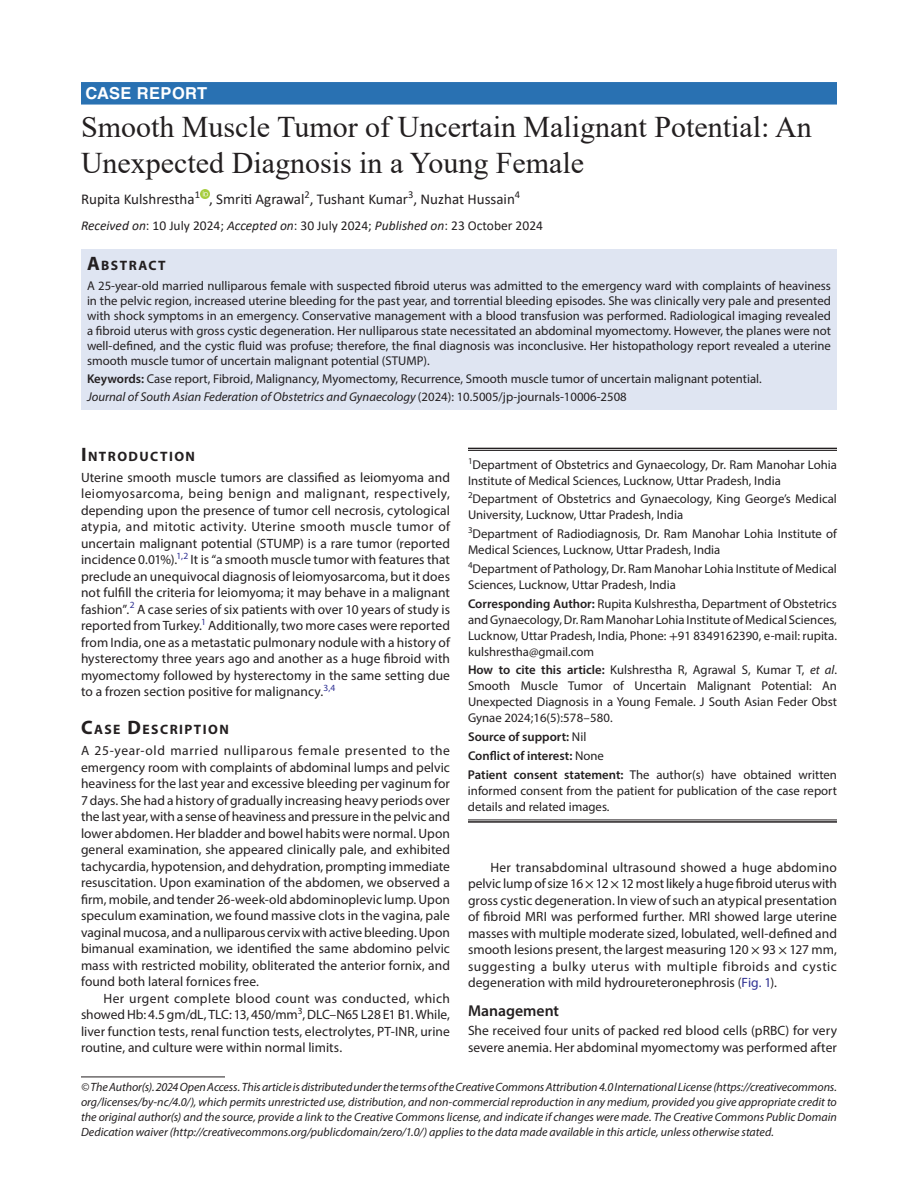
<style>
.page{position:relative;width:918px;height:1188px;background:#fff}
.page>*{position:absolute;margin:0;border:0;box-sizing:border-box;transform-origin:0 0}
.t1{font:30px/36px "Times New Roman";color:#231f20}
.ArticleType{font:700 16.5px "Helvetica LT Std";letter-spacing:.025em;color:#fff}
.Head-2{font:600 15.75px "Myriad Pro";color:#231f20}
.AuthorName{font:15px "Calibri";color:#231f20}
.Head-1{font:700 13.65px "Myriad Pro";letter-spacing:.105em;color:#231f20}
.Head-1-first{font:700 13.65px "Myriad Pro";letter-spacing:.105em;color:#231f20}
.AbstractTitle{font:700 13.65px "Myriad Pro";letter-spacing:.105em;color:#231f20}
.Para-NoIndent{font:13.5px/16.5px "Myriad Pro";letter-spacing:.005em;color:#231f20;text-align:justify}
.Para-Indent{font:13.5px/16.5px "Myriad Pro";letter-spacing:.005em;color:#231f20;text-align:justify}
.PAS_History{font:13.5px "Calibri";color:#231f20}
.Abstract-Para-first{font:12.75px/15px "Myriad Pro";color:#231f20;text-align:justify}
.Affiliation{font:12.75px/15.9px "Myriad Pro";color:#231f20}
.Corresponding_Author{font:12.75px/15.9px "Myriad Pro";color:#231f20;text-align:justify}
.How_to_Cite{font:12.75px/15.9px "Myriad Pro";color:#231f20;text-align:justify}
.COI{font:12.75px/15.9px "Myriad Pro";color:#231f20;text-align:justify}
.Affiliation-first{font:12.75px/15.9px "Myriad Pro";color:#231f20}
.Keywords{font:12.75px "Myriad Pro";color:#231f20}
.JT_DOI{font:italic 12.75px "Myriad Pro";color:#231f20}
.Source{font:600 12.75px "Myriad Pro";color:#231f20}
.FootNote{font:italic 12px/15px "Myriad Pro";color:#231f20;text-align:justify}
.s1{font-style:italic}
.s2{font-size:19.5px}
.s3{font-weight:600}
.s4{font-style:normal}
.s5{font-family:"STIX General"}
.s6{font-weight:400}
.s7{color:#2e3092}
</style>
<div class="page">
<div style="left:81px;top:82px;width:756px;height:23px;background:#2971b2"></div>
<div style="left:81px;top:250px;width:756px;height:25px;background:#dfe5f2"></div>
<div style="left:81px;top:274px;width:756px;height:100px;background:#dfe5f2"></div>
<div style="left:81px;top:367px;width:756px;height:25px;background:#dfe5f2"></div>
<div style="left:81px;top:385px;width:756px;height:25px;background:#dfe5f2"></div>
<svg style="left:200px;top:189px;width:9px;height:9px"></svg>
<hr style="left:81px;top:1077px;width:144px;height:1px;background:#231f20">
<hr style="left:468px;top:448px;width:369px;height:1px;background:#231f20">
<hr style="left:468px;top:450px;width:369px;height:1px;background:#231f20">
<hr style="left:468px;top:820px;width:369px;height:1px;background:#231f20">
<hr style="left:468px;top:821px;width:369px;height:2px;background:#231f20">
<p class="ArticleType" style="left:86px;top:83px;width:123px">CASE REPORT</p>
<p class="t1" style="left:81px;top:108px;width:732px">Smooth Muscle Tumor of Uncertain Malignant Potential: An<br>Unexpected Diagnosis in a Young Female</p>
<p class="AuthorName" style="left:81px;top:189px;width:441px">Rupita Kulshrestha<sup>1</sup> , Smriti Agrawal<sup>2</sup>, Tushant Kumar<sup>3</sup>, Nuzhat Hussain<sup>4</sup></p>
<p class="PAS_History" style="left:81px;top:216px;width:464px"><span class="s1">Received on</span>: 10 July 2024; <span class="s1">Accepted on</span>: 30 July 2024; <span class="s1">Published on</span>: 23 October 2024</p>
<p class="AbstractTitle" style="left:87px;top:257px;width:80px"><span class="s2">A</span>BSTRACT</p>
<p class="Abstract-Para-first" style="left:87px;top:278px;width:746px">A 25-year-old married nulliparous female with suspected fibroid uterus was admitted to the emergency ward with complaints of heaviness in the pelvic region, increased uterine bleeding for the past year, and torrential bleeding episodes. She was clinically very pale and presented with shock symptoms in an emergency. Conservative management with a blood transfusion was performed. Radiological imaging revealed a fibroid uterus with gross cystic degeneration. Her nulliparous state necessitated an abdominal myomectomy. However, the planes were not well-defined, and the cystic fluid was profuse; therefore, the final diagnosis was inconclusive. Her histopathology report revealed a uterine smooth muscle tumor of uncertain malignant potential (STUMP).</p>
<p class="Keywords" style="left:87px;top:371px;width:676px"><span class="s3">Keywords:</span> Case report, Fibroid, Malignancy, Myomectomy, Recurrence, Smooth muscle tumor of uncertain malignant potential.</p>
<p class="JT_DOI" style="left:87px;top:389px;width:541px">Journal of South Asian Federation of Obstetrics and Gynaecology <span class="s4">(2024): 10.5005/jp-journals-10006-2508</span></p>
<p class="Head-1-first" style="left:81px;top:447px;width:116px"><span class="s2">I</span>NTRODUCTION</p>
<p class="Para-NoIndent" style="left:81px;top:469px;width:371px">Uterine smooth muscle tumors are classified as leiomyoma and leiomyosarcoma, being benign and malignant, respectively, depending upon the presence of tumor cell necrosis, cytological atypia, and mitotic activity. Uterine smooth muscle tumor of uncertain malignant potential (STUMP) is a rare tumor (reported incidence 0.01%).<sup>1,2</sup> It is “a smooth muscle tumor with features that preclude an unequivocal diagnosis of leiomyosarcoma, but it does not fulfill the criteria for leiomyoma; it may behave in a malignant fashion”.<sup>2</sup> A case series of six patients with over 10 years of study is reported from Turkey.<sup>1</sup> Additionally, two more cases were reported from India, one as a metastatic pulmonary nodule with a history of hysterectomy three years ago and another as a huge fibroid with myomectomy followed by hysterectomy in the same setting due to a frozen section positive for malignancy.<sup>3,4</sup></p>
<p class="Head-1" style="left:81px;top:721px;width:149px"><span class="s2">C</span>ASE <span class="s2">D</span>ESCRIPTION</p>
<p class="Para-NoIndent" style="left:81px;top:742px;width:371px">A 25-year-old married nulliparous female presented to the emergency room with complaints of abdominal lumps and pelvic heaviness for the last year and excessive bleeding per vaginum for 7 days. She had a history of gradually increasing heavy periods over the last year, with a sense of heaviness and pressure in the pelvic and lower abdomen. Her bladder and bowel habits were normal. Upon general examination, she appeared clinically pale, and exhibited tachycardia, hypotension, and dehydration, prompting immediate resuscitation. Upon examination of the abdomen, we observed a firm, mobile, and tender 26-week-old abdominoplevic lump. Upon speculum examination, we found massive clots in the vagina, pale vaginal mucosa, and a nulliparous cervix with active bleeding. Upon bimanual examination, we identified the same abdomino pelvic mass with restricted mobility, obliterated the anterior fornix, and found both lateral fornices free.</p>
<p class="Para-Indent" style="left:81px;top:990px;width:371px;text-indent:22px">Her urgent complete blood count was conducted, which showed Hb: 4.5 gm/dL, TLC: 13, 450/mm<sup>3</sup>, DLC–N65 L28 E1 B1. While, liver function tests, renal function tests, electrolytes, PT-INR, urine routine, and culture were within normal limits.</p>
<p class="Affiliation-first" style="left:468px;top:456px;width:371px"><sup>1</sup>Department of Obstetrics and Gynaecology, Dr. Ram Manohar Lohia<br>Institute of Medical Sciences, Lucknow, Uttar Pradesh, India</p>
<p class="Affiliation" style="left:468px;top:491px;width:370px"><sup>2</sup>Department of Obstetrics and Gynaecology, King George’s Medical<br>University, Lucknow, Uttar Pradesh, India</p>
<p class="Affiliation" style="left:468px;top:526px;width:371px"><sup>3</sup>Department of Radiodiagnosis, Dr. Ram Manohar Lohia Institute of<br>Medical Sciences, Lucknow, Uttar Pradesh, India</p>
<p class="Affiliation" style="left:468px;top:561px;width:370px"><sup>4</sup>Department of Pathology, Dr. Ram Manohar Lohia Institute of Medical<br>Sciences, Lucknow, Uttar Pradesh, India</p>
<p class="Corresponding_Author" style="left:468px;top:595px;width:371px"><span class="s3">Corresponding Author:</span> Rupita Kulshrestha, Department of Obstetrics and Gynaecology, Dr. Ram Manohar Lohia Institute of Medical Sciences, Lucknow, Uttar Pradesh, India, Phone: <span class="s5">+</span>91 8349162390, e-mail: rupita. kulshrestha@gmail.com</p>
<p class="How_to_Cite" style="left:468px;top:662px;width:371px"><span class="s3">How to cite this article:</span> Kulshrestha R, Agrawal S, Kumar T, <span class="s1">et al</span>.<br>Smooth Muscle Tumor of Uncertain Malignant Potential: An Unexpected Diagnosis in a Young Female. J South Asian Feder Obst Gynae 2024;16(5):578–580.</p>
<p class="Source" style="left:468px;top:729px;width:120px">Source of support: <span class="s6">Nil</span></p>
<p class="Source" style="left:468px;top:748px;width:137px">Conflict of interest: <span class="s6">None</span></p>
<p class="COI" style="left:468px;top:766px;width:370px"><span class="s3">Patient consent statement:</span> The author(s) have obtained written informed consent from the patient for publication of the case report details and related images.</p>
<p class="Para-Indent" style="left:468px;top:859px;width:371px;text-indent:22px">Her transabdominal ultrasound showed a huge abdomino pelvic lump of size 16 <span class="s5">×</span> 12 <span class="s5">×</span> 12 most likely a huge fibroid uterus with gross cystic degeneration. In view of such an atypical presentation of fibroid MRI was performed further. MRI showed large uterine masses with multiple moderate sized, lobulated, well-defined and smooth lesions present, the largest measuring 120 <span class="s5">×</span> 93 <span class="s5">×</span> 127 mm, suggesting a bulky uterus with multiple fibroids and cystic degeneration with mild hydroureteronephrosis (<span class="s7">Fig. 1</span>).</p>
<p class="Head-2" style="left:468px;top:1001px;width:93px">Management</p>
<p class="Para-NoIndent" style="left:468px;top:1022px;width:371px">She received four units of packed red blood cells (pRBC) for very severe anemia. Her abdominal myomectomy was performed after</p>
<p class="FootNote" style="left:81px;top:1079px;width:758px">© The Author(s). 2024 Open Access. This article is distributed under the terms of the Creative Commons Attribution 4.0 International License (https://creativecommons. org/licenses/by-nc/4.0/), which permits unrestricted use, distribution, and non-commercial reproduction in any medium, provided you give appropriate credit to the original author(s) and the source, provide a link to the Creative Commons license, and indicate if changes were made. The Creative Commons Public Domain Dedication waiver (http://creativecommons.org/publicdomain/zero/1.0/) applies to the data made available in this article, unless otherwise stated.</p>
</div>
